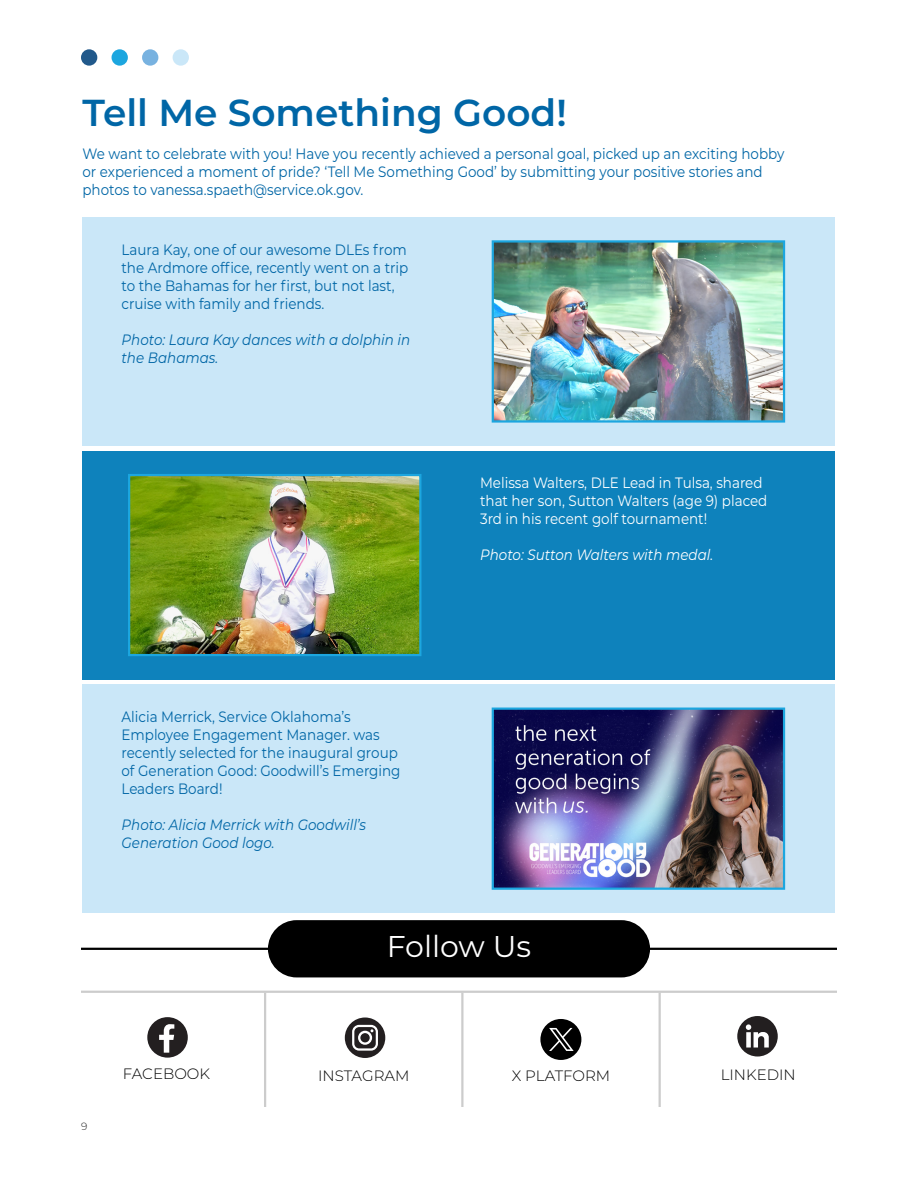
<style>
.page{position:relative;width:918px;height:1188px;background:#fff}
.page>*{position:absolute;margin:0;border:0;box-sizing:border-box;transform-origin:0 0}
.t1{font:600 37.5px "Montserrat";color:#0066a6}
.t2{font:30px "Montserrat";color:#fff}
.t3{font:15px/18px "Montserrat";color:#0066a6;scale:.9 1}
.t4{font:15px/18px "Montserrat";color:#fff;scale:.9 1}
.t5{font:italic 15px/18px "Montserrat";color:#0066a6;scale:.9 1}
.t6{font:300 15px "Montserrat";color:#000}
.t7{font:italic 15px "Montserrat";color:#fff;scale:.9 1}
.t8{font:300 10.5px "Montserrat";color:#292929}
</style>
<div class="page">
<div style="left:82px;top:684px;width:754px;height:229px;background:#cae7f8"></div>
<img style="left:495px;top:711px;width:287px;height:176px">
<div style="left:492px;top:708px;width:293px;height:182px;border:2px solid #1ca6df"></div>
<hr style="left:81px;top:948px;width:756px;height:2px;background:#000">
<div style="left:268px;top:920px;width:382px;height:57px;background:#000;border-radius:29px"></div>
<hr style="left:81px;top:991px;width:756px;height:2px;background:#ccc">
<hr style="left:461px;top:993px;width:3px;height:114px;background:#ccc">
<hr style="left:659px;top:993px;width:2px;height:114px;background:#ccc">
<hr style="left:264px;top:993px;width:2px;height:114px;background:#ccc">
<div style="left:345px;top:1018px;width:40px;height:40px;background:#231f20;border-radius:50%"></div>
<svg style="left:352px;top:1025px;width:26px;height:26px"></svg>
<div style="left:737px;top:1016px;width:41px;height:41px;background:#231f20;border-radius:50%"></div>
<svg style="left:746px;top:1024px;width:23px;height:24px"></svg>
<div style="left:147px;top:1017px;width:41px;height:41px;background:#231f20;border-radius:50%"></div>
<svg style="left:159px;top:1024px;width:15px;height:29px"></svg>
<div style="left:540px;top:1019px;width:41px;height:41px;background:#000;border-radius:50%"></div>
<svg style="left:549px;top:1028px;width:25px;height:23px"></svg>
<div style="left:173px;top:49px;width:16px;height:17px;background:#cae7f8;border-radius:50%"></div>
<div style="left:112px;top:49px;width:16px;height:17px;background:#1ca6df;border-radius:50%"></div>
<div style="left:142px;top:49px;width:16px;height:17px;background:#78b2e0;border-radius:50%"></div>
<div style="left:81px;top:49px;width:16px;height:17px;background:#21598b;border-radius:50%"></div>
<div style="left:82px;top:217px;width:754px;height:229px;background:#cae7f8"></div>
<img style="left:495px;top:243px;width:287px;height:177px">
<div style="left:492px;top:240px;width:293px;height:183px;border:2px solid #1ca6df"></div>
<div style="left:82px;top:451px;width:754px;height:229px;background:#0e82bc"></div>
<img style="left:131px;top:477px;width:287px;height:176px">
<div style="left:128px;top:474px;width:293px;height:182px;border:2px solid #1ca6df"></div>
<h1 class="t1" style="left:82px;top:86px;width:486px">Tell Me Something Good!</h1>
<p class="t3" style="left:82px;top:144px;width:782px">We want to celebrate with you! Have you recently achieved a personal goal, picked up an exciting hobby or experienced a moment of pride? ‘Tell Me Something Good’ by submitting your positive stories and photos to vanessa.spaeth@service.ok.gov.</p>
<p class="t3" style="left:122px;top:240px;width:320px">Laura Kay, one of our awesome DLEs from the Ardmore office, recently went on a trip to the Bahamas for her first, but not last, cruise with family and friends.</p>
<p class="t5" style="left:122px;top:330px;width:323px">Photo: Laura Kay dances with a dolphin in the Bahamas.</p>
<p class="t3" style="left:122px;top:707px;width:312px">Alicia Merrick, Service Oklahoma’s Employee Engagement Manager. was recently selected for the inaugural group of Generation Good: Goodwill’s Emerging Leaders Board!</p>
<p class="t5" style="left:122px;top:815px;width:273px">Photo: Alicia Merrick with Goodwill’s<br>Generation Good logo.</p>
<p class="t4" style="left:480px;top:474px;width:321px">Melissa Walters, DLE Lead in Tulsa, shared that her son, Sutton Walters (age 9) placed<br>3rd in his recent golf tournament!</p>
<p class="t7" style="left:480px;top:545px;width:261px">Photo: Sutton Walters with medal.</p>
<h2 class="t2" style="left:387px;top:926px;width:146px">Follow Us</h2>
<p class="t8" style="left:81px;top:1119px;width:8px">9</p>
<p class="t6" style="left:123px;top:1064px;width:89px">FACEBOOK</p>
<p class="t6" style="left:318px;top:1065px;width:93px">INSTAGRAM</p>
<p class="t6" style="left:512px;top:1065px;width:100px">X PLATFORM</p>
<p class="t6" style="left:721px;top:1064px;width:77px">LINKEDIN</p>
</div>
